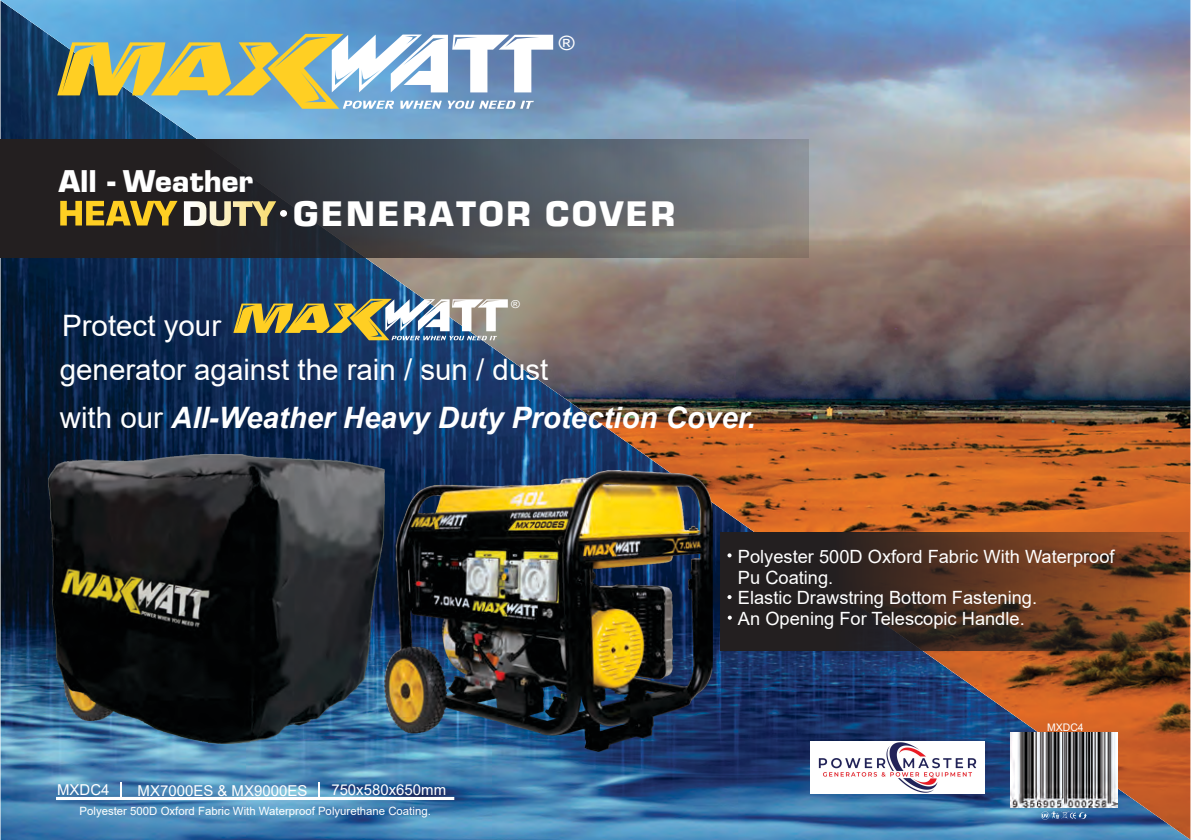
<style>
.page{position:relative;width:1191px;height:840px;background:#fff}
.page>*{position:absolute;margin:0;border:0;box-sizing:border-box;transform-origin:0 0}
.t1{font:700 32.8px "Eurostile";letter-spacing:.085em;color:#fff}
.t2{font:29.4px/44.2px "Arial";color:#fff}
.t3{font:italic 700 29.4px "Arial";color:#fff}
.t4{font:700 29.2px "Eurostile";color:#fff}
.t5{font:19.8px "Arial";color:#fff;scale:1.09 1}
.t6{font:18.2px/20.4px "Arial";color:#fff}
.t7{font:15px "Arial";color:#fff}
.t8{font:11.4px "Arial";color:#fff}
.t9{font:11px "Arial";color:#fff;scale:1.09 1}
.t10{font:10.4px "Arial";color:#fff}
.s1{font-weight:400;font-style:normal}
</style>
<div class="page">
<img style="left:0;top:0;width:1190px;height:839px">
<svg style="left:57px;top:34px;width:496px;height:75px"></svg>
<img style="left:233px;top:299px;width:275px;height:41px">
<svg style="left:0;top:139px;width:808px;height:118px;background:#484a4f"></svg>
<svg style="left:720px;top:532px;width:468px;height:118px;background:#4b2f20"></svg>
<svg style="left:60px;top:197px;width:118px;height:30px;background:#887021"></svg>
<svg style="left:182px;top:197px;width:96px;height:30px;background:#807b68"></svg>
<div style="left:279px;top:209px;width:9px;height:9px;background:#fff;border:1px solid #231f20;border-radius:50%"></div>
<svg style="left:727px;top:553px;width:4px;height:4px"></svg>
<svg style="left:727px;top:594px;width:4px;height:5px"></svg>
<svg style="left:727px;top:615px;width:5px;height:4px"></svg>
<img style="left:384px;top:470px;width:329px;height:280px">
<img style="left:49px;top:454px;width:335px;height:288px">
<div style="left:56px;top:796px;width:398px;height:3px;background:#fff;border:1px solid #fff"></div>
<svg style="left:120px;top:782px;width:2px;height:16px"></svg>
<svg style="left:318px;top:782px;width:1px;height:16px"></svg>
<svg style="left:1041px;top:810px;width:45px;height:9px"></svg>
<img style="left:1010px;top:732px;width:107px;height:75px">
<img style="left:810px;top:741px;width:174px;height:51px">
<p class="t5" style="left:559px;top:30px;width:16px">®</p>
<h3 class="t4" style="left:59px;top:163px;width:196px">All - Weather</h3>
<h1 class="t1" style="left:293px;top:193px;width:383px">GENERATOR COVER</h1>
<p class="t9" style="left:511px;top:296px;width:10px">®</p>
<h2 class="t2" style="left:60px;top:303px;width:490px">Protect your<br>generator against the rain / sun / dust</h2>
<h2 class="t3" style="left:60px;top:398px;width:697px"><span class="s1">with our</span> All-Weather Heavy Duty Protection Cover.</h2>
<p class="t6" style="left:738px;top:546px;width:378px">Polyester 500D Oxford Fabric With Waterproof<br>Pu Coating.<br>Elastic Drawstring Bottom Fastening.<br>An Opening For Telescopic Handle.</p>
<p class="t7" style="left:57px;top:778px;width:54px">MXDC4</p>
<p class="t7" style="left:138px;top:779px;width:171px">MX7000ES &amp; MX9000ES</p>
<p class="t7" style="left:331px;top:778px;width:116px">750x580x650mm</p>
<p class="t8" style="left:80px;top:803px;width:353px">Polyester 500D Oxford Fabric With Waterproof Polyurethane Coating.</p>
<p class="t10" style="left:1047px;top:719px;width:38px">MXDC4</p>
</div>
